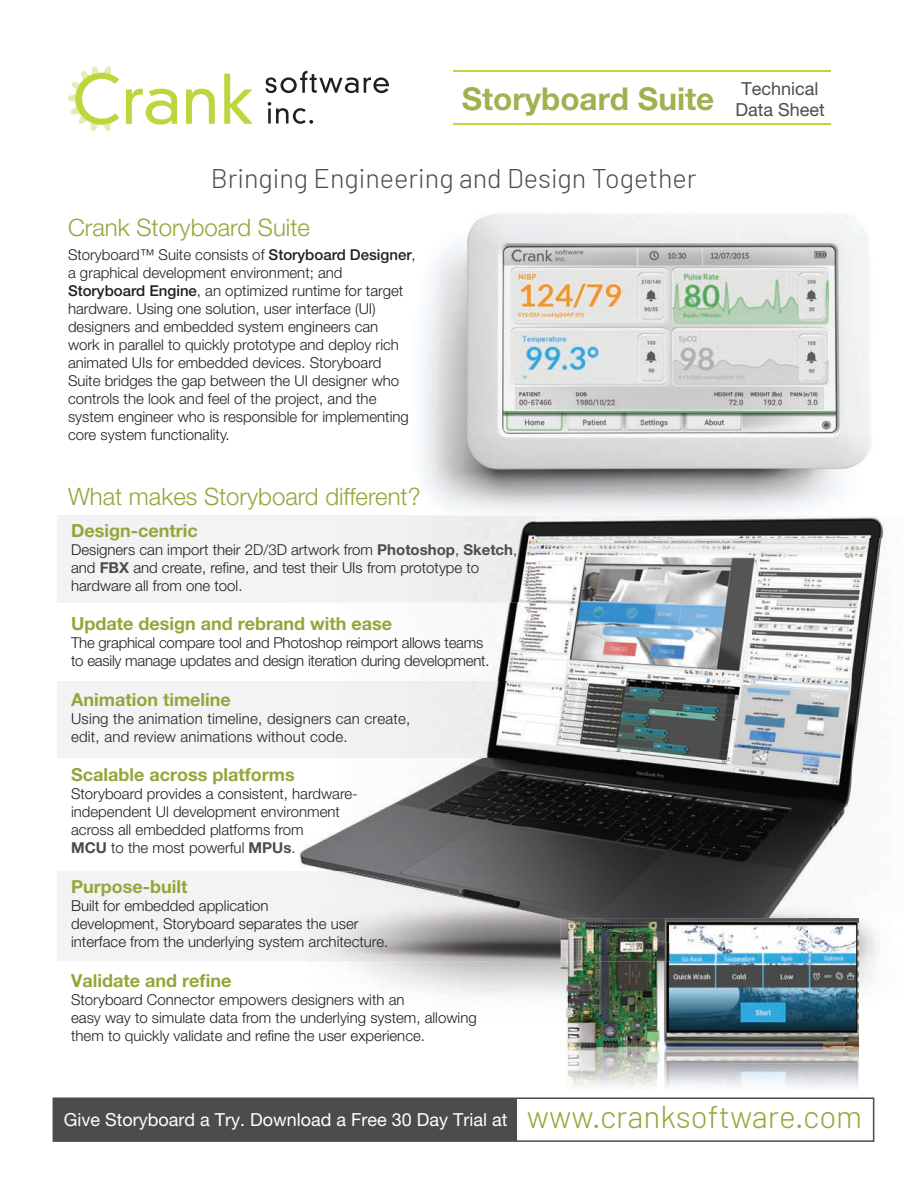
<style>
.page{position:relative;width:918px;height:1188px;background:#fff}
.page>*{position:absolute;margin:0;border:0;box-sizing:border-box;transform-origin:0 0}
.t1{font:700 31.5px "Helvetica Neue LT Pro";color:#a3b051}
.t2{font:300 27px "Barlow";color:#4b4c4d}
.t3{font:300 24px "Helvetica Neue LT Pro";color:#94a63a}
.t4{font:700 18px "Helvetica Neue LT Pro";color:#94a63a}
.t5{font:18px "Helvetica Neue LT Pro";color:#fff}
.t6{font:18px/21.6px "Helvetica Neue LT Pro";color:#4b4c4d;text-align:center}
.t7{font:300 15px/18px "Helvetica Neue LT Pro";color:#231f20}
.s1{font-weight:500}
.s2{font-weight:700;color:#4b4c4d}
.s3{font-family:"Barlow";font-weight:300;font-size:31.5px;color:#94a63a}
</style>
<div class="page">
<div style="left:57px;top:681px;width:450px;height:77px;background:#f2f3f4"></div>
<div style="left:57px;top:871px;width:231px;height:90px;background:#f2f3f4"></div>
<img style="left:423px;top:213px;width:448px;height:303px">
<div style="left:57px;top:515px;width:478px;height:87px;background:#f2f3f4"></div>
<img style="left:493px;top:537px;width:359px;height:381px">
<img style="left:852px;top:537px;width:34px;height:496px">
<img style="left:299px;top:602px;width:194px;height:269px">
<img style="left:299px;top:681px;width:208px;height:77px">
<img style="left:288px;top:871px;width:273px;height:90px">
<img style="left:535px;top:516px;width:351px;height:21px">
<img style="left:493px;top:518px;width:42px;height:84px">
<svg style="left:266px;top:71px;width:123px;height:22px"></svg>
<svg style="left:268px;top:102px;width:45px;height:22px"></svg>
<svg style="left:68px;top:66px;width:51px;height:65px"></svg>
<svg style="left:126px;top:89px;width:51px;height:36px"></svg>
<svg style="left:186px;top:89px;width:29px;height:35px"></svg>
<svg style="left:224px;top:74px;width:29px;height:50px"></svg>
<hr style="left:453px;top:124px;width:378px;height:1px;background:#bdd63e">
<hr style="left:453px;top:71px;width:378px;height:1px;background:#bdd63e">
<div style="left:53px;top:1098px;width:464px;height:43px;background:#4b4c4d"></div>
<div style="left:53px;top:1097px;width:821px;height:45px;border:2px solid #4b4c4d"></div>
<img style="left:561px;top:918px;width:297px;height:170px">
<img style="left:561px;top:919px;width:189px;height:42px">
<h1 class="t1" style="left:462px;top:79px;width:254px">Storyboard Suite</h1>
<p class="t6" style="left:735px;top:77px;width:91px">Technical<br>Data Sheet</p>
<h2 class="t2" style="left:211px;top:162px;width:487px">Bringing Engineering and Design Together</h2>
<h3 class="t3" style="left:68px;top:212px;width:243px">Crank Storyboard Suite</h3>
<p class="t7" style="left:68px;top:246px;width:349px">Storyboard™ Suite consists of <span class="s1">Storyboard Designer</span>, a graphical development environment; and <span class="s1">Storyboard Engine</span>, an optimized runtime for target hardware. Using one solution, user interface (UI) designers and embedded system engineers can<br>work in parallel to quickly prototype and deploy rich animated UIs for embedded devices. Storyboard Suite bridges the gap between the UI designer who controls the look and feel of the project, and the system engineer who is responsible for implementing core system functionality.</p>
<h3 class="t3" style="left:68px;top:482px;width:354px">What makes Storyboard different?</h3>
<p class="t4" style="left:71px;top:519px;width:128px">Design-centric</p>
<p class="t7" style="left:71px;top:540px;width:448px">Designers can import their 2D/3D artwork from <span class="s2">Photoshop</span>, <span class="s2">Sketch</span>, and <span class="s2">FBX</span> and create, refine, and test their UIs from prototype to hardware all from one tool.</p>
<p class="t4" style="left:71px;top:613px;width:322px">Update design and rebrand with ease</p>
<p class="t7" style="left:71px;top:634px;width:420px">The graphical compare tool and Photoshop reimport allows teams to easily manage updates and design iteration during development.</p>
<p class="t4" style="left:71px;top:688px;width:161px">Animation timeline</p>
<p class="t7" style="left:71px;top:709px;width:341px">Using the animation timeline, designers can create, edit, and review animations without code.</p>
<p class="t4" style="left:71px;top:764px;width:225px">Scalable across platforms</p>
<p class="t7" style="left:71px;top:785px;width:288px">Storyboard provides a consistent, hardware&shy;independent Ul development environment across all embedded platforms from<br><span class="s2">MCU</span> to the most powerful <span class="s2">MPUs</span>.</p>
<p class="t4" style="left:71px;top:875px;width:118px">Purpose-built</p>
<p class="t7" style="left:71px;top:896px;width:319px">Built for embedded application<br>development, Storyboard separates the user interface from the underlying system architecture.</p>
<p class="t4" style="left:71px;top:969px;width:162px">Validate and refine</p>
<p class="t7" style="left:71px;top:990px;width:407px">Storyboard Connector empowers designers with an<br>easy way to simulate data from the underlying system, allowing them to quickly validate and refine the user experience.</p>
<p class="t5" style="left:64px;top:1109px;width:800px">Give Storyboard a Try. Download a Free 30 Day Trial at <span class="s3">www.cranksoftware.com</span></p>
</div>
